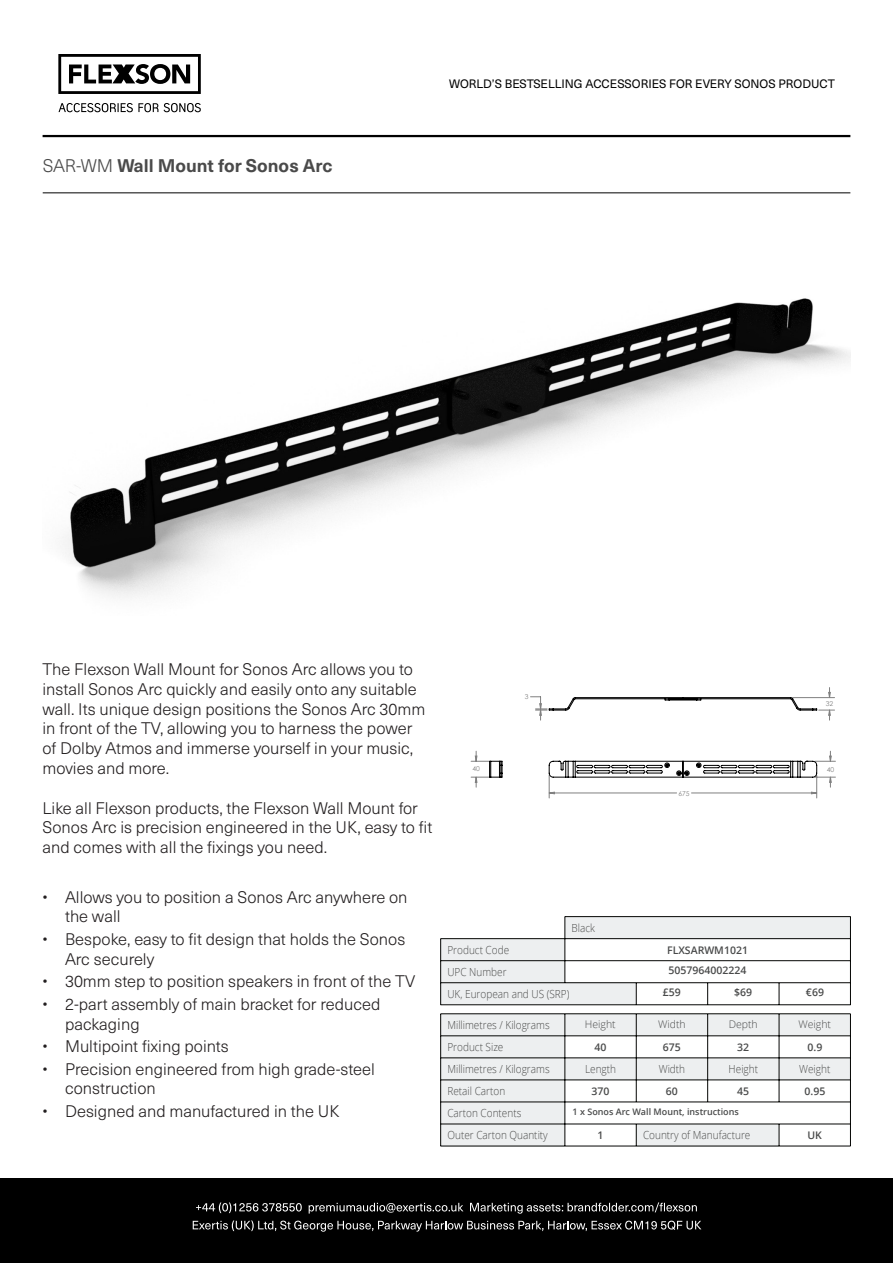
<style>
.page{position:relative;width:893px;height:1263px;background:#fff}
.page>*{position:absolute;margin:0;border:0;box-sizing:border-box;transform-origin:0 0}
.t1{font:700 18px "Neue Haas Unica W1 G";color:#4a4a4a}
.t2{font:300 16.5px/19.8px "Neue Haas Unica W1 G";color:#231f20}
.t3{font:12px "Neue Haas Unica W1 G";color:#000}
.t4{font:300 11.1px/22px "Open Sans";color:#4a4b4a;scale:.9 1}
.t5{font:600 10.5px "Open Sans";color:#494a4a}
.t6{font:300 10.5px "Open Sans";color:#494a4a}
.t7{font:600 9px "Open Sans";color:#494a4a}
.t8{font:6.75px "Century Gothic";color:#808080}
.s1{font-weight:300}
</style>
<div class="page">
<img style="left:62px;top:298px;width:788px;height:300px">
<hr style="left:43px;top:135px;width:807px;height:2px;background:#000">
<svg style="left:58px;top:54px;width:143px;height:40px"></svg>
<svg style="left:164px;top:103px;width:37px;height:9px"></svg>
<svg style="left:59px;top:103px;width:99px;height:9px"></svg>
<hr style="left:43px;top:192px;width:807px;height:1px;background:#000">
<div style="left:0;top:1179px;width:893px;height:84px;background:#000"></div>
<svg style="left:196px;top:1202px;width:501px;height:12px"></svg>
<svg style="left:193px;top:1220px;width:508px;height:12px"></svg>
<svg style="left:440px;top:916px;width:411px;height:230px"></svg>
<hr style="left:440px;top:1146px;width:125px;height:1px;background:#040503">
<hr style="left:565px;top:1146px;width:71px;height:1px;background:#040503">
<hr style="left:636px;top:1146px;width:72px;height:1px;background:#040503">
<hr style="left:708px;top:1146px;width:71px;height:1px;background:#040503">
<hr style="left:779px;top:1146px;width:72px;height:1px;background:#040503">
<svg style="left:471px;top:687px;width:364px;height:111px"></svg>
<p class="t1" style="left:43px;top:152px;width:291px"><span class="s1">SAR-WM</span> Wall Mount for Sonos Arc</p>
<p class="t3" style="left:449px;top:75px;width:388px">WORLD’S BESTSELLING ACCESSORIES FOR EVERY SONOS PRODUCT</p>
<p class="t2" style="left:43px;top:658px;width:384px">The Flexson Wall Mount for Sonos Arc allows you to install Sonos Arc quickly and easily onto any suitable wall. Its unique design positions the Sonos Arc 30mm in front of the TV, allowing you to harness the power of Dolby Atmos and immerse yourself in your music, movies and more.</p>
<p class="t2" style="left:43px;top:797px;width:391px">Like all Flexson products, the Flexson Wall Mount for<br>Sonos Arc is precision engineered in the UK, easy to fit and comes with all the fixings you need.</p>
<p class="t2" style="left:65px;top:886px;width:344px;text-indent:-23px">• Allows you to position a Sonos Arc anywhere on the wall</p>
<p class="t2" style="left:65px;top:928px;width:342px;text-indent:-23px">• Bespoke, easy to fit design that holds the Sonos<br>Arc securely</p>
<p class="t2" style="left:43px;top:971px;width:374px">• 30mm step to position speakers in front of the TV</p>
<p class="t2" style="left:65px;top:993px;width:317px;text-indent:-23px">• 2-part assembly of main bracket for reduced packaging</p>
<p class="t2" style="left:43px;top:1035px;width:188px">• Multipoint fixing points</p>
<p class="t2" style="left:65px;top:1058px;width:311px;text-indent:-23px">• Precision engineered from high grade-steel construction</p>
<p class="t2" style="left:43px;top:1100px;width:298px">• Designed and manufactured in the UK</p>
<p class="t8" style="left:525px;top:692px;width:5px">3</p>
<p class="t8" style="left:826px;top:699px;width:9px">32</p>
<p class="t8" style="left:472px;top:764px;width:9px">40</p>
<p class="t8" style="left:827px;top:765px;width:9px">40</p>
<p class="t4" style="left:572px;top:916px;width:28px">Black</p>
<p class="t8" style="left:678px;top:788px;width:13px">675</p>
<p class="t4" style="left:447px;top:938px;width:137px">Product Code<br>UPC Number<br>UK, European and US (SRP)</p>
<p class="t4" style="left:447px;top:1014px;width:115px">Millimetres / Kilograms<br>Product Size<br>Millimetres / Kilograms</p>
<p class="t5" style="left:667px;top:943px;width:82px">FLXSARWM1021</p>
<p class="t5" style="left:669px;top:962px;width:79px">5057964002224</p>
<p class="t5" style="left:663px;top:985px;width:19px">£59</p>
<p class="t5" style="left:734px;top:985px;width:19px">$69</p>
<p class="t5" style="left:806px;top:985px;width:20px">€69</p>
<p class="t6" style="left:585px;top:1017px;width:32px">Height</p>
<p class="t6" style="left:658px;top:1017px;width:29px">Width</p>
<p class="t6" style="left:729px;top:1017px;width:31px">Depth</p>
<p class="t6" style="left:798px;top:1017px;width:34px">Weight</p>
<p class="t5" style="left:594px;top:1040px;width:13px">40</p>
<p class="t5" style="left:807px;top:1040px;width:16px">0.9</p>
<p class="t5" style="left:804px;top:1084px;width:22px">0.95</p>
<p class="t5" style="left:737px;top:1040px;width:13px">32</p>
<p class="t5" style="left:737px;top:1084px;width:13px">45</p>
<p class="t5" style="left:663px;top:1040px;width:19px">675</p>
<p class="t5" style="left:666px;top:1084px;width:13px">60</p>
<p class="t4" style="left:585px;top:1058px;width:36px">Length</p>
<p class="t4" style="left:659px;top:1058px;width:31px">Width</p>
<p class="t4" style="left:729px;top:1058px;width:34px">Height</p>
<p class="t4" style="left:799px;top:1058px;width:36px">Weight</p>
<p class="t4" style="left:447px;top:1080px;width:113px">Retail Carton<br>Carton Contents<br>Outer Carton Quantity</p>
<p class="t5" style="left:591px;top:1084px;width:19px">370</p>
<p class="t7" style="left:573px;top:1106px;width:168px">1 x Sonos Arc Wall Mount, instructions</p>
<p class="t4" style="left:643px;top:1124px;width:121px">Country of Manufacture</p>
<p class="t5" style="left:597px;top:1128px;width:7px">1</p>
<p class="t5" style="left:807px;top:1128px;width:16px">UK</p>
</div>
